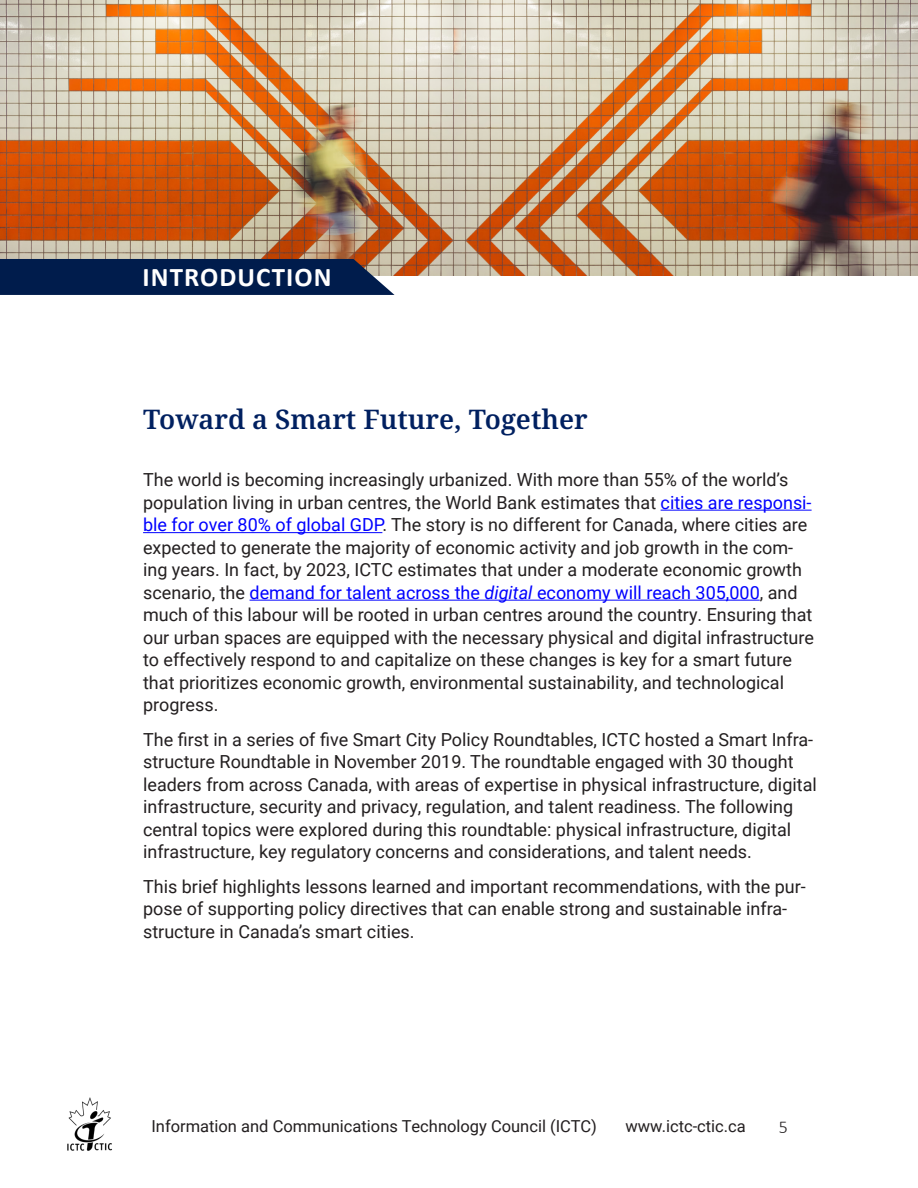
<style>
.page{position:relative;width:918px;height:1188px;background:#fff}
.page>*{position:absolute;margin:0;border:0;box-sizing:border-box;transform-origin:0 0}
.Heading_1{font:600 27px "Noto Serif";color:#002060}
.t1{font:700 27px "Calibri";letter-spacing:.04em;color:#fff}
.t2{font:18px/22.5px "Roboto";color:#231f20}
.t3{font:300 18px "Calibri";color:#231f20}
.t4{font:16.5px "Roboto";color:#231f20}
.s1{color:#00f}
.s2{font-style:italic;color:#00f}
</style>
<div class="page">
<img style="left:67px;top:1097px;width:45px;height:54px">
<hr style="left:661px;top:510px;width:151px;height:1px;background:#00f">
<hr style="left:143px;top:532px;width:239px;height:1px;background:#00f">
<hr style="left:250px;top:600px;width:510px;height:1px;background:#00f">
<img style="left:0;top:0;width:918px;height:275px">
<svg style="left:0;top:259px;width:395px;height:36px;background:#0b2451"></svg>
<p class="t1" style="left:143px;top:258px;width:190px">INTRODUCTION</p>
<p class="Heading_1" style="left:143px;top:401px;width:446px">Toward a Smart Future, Together</p>
<p class="t2" style="left:143px;top:468px;width:673px">The world is becoming increasingly urbanized. With more than 55% of the world’s population living in urban centres, the World Bank estimates that <span class="s1">cities are responsi&shy;ble for over 80% of global GDP</span>. The story is no different for Canada, where cities are expected to generate the majority of economic activity and job growth in the com&shy;ing years. In fact, by 2023, ICTC estimates that under a moderate economic growth scenario, the <span class="s1">demand for talent across the</span> <span class="s2">digital</span> <span class="s1">economy will reach 305,000</span>, and much of this labour will be rooted in urban centres around the country. Ensuring that our urban spaces are equipped with the necessary physical and digital infrastructure to effectively respond to and capitalize on these changes is key for a smart future that prioritizes economic growth, environmental sustainability, and technological progress.</p>
<p class="t2" style="left:143px;top:728px;width:675px">The first in a series of five Smart City Policy Roundtables, ICTC hosted a Smart Infra&shy;structure Roundtable in November 2019. The roundtable engaged with 30 thought leaders from across Canada, with areas of expertise in physical infrastructure, digital infrastructure, security and privacy, regulation, and talent readiness. The following central topics were explored during this roundtable: physical infrastructure, digital infrastructure, key regulatory concerns and considerations, and talent needs.</p>
<p class="t2" style="left:143px;top:875px;width:664px">This brief highlights lessons learned and important recommendations, with the pur&shy;pose of supporting policy directives that can enable strong and sustainable infra&shy;structure in Canada’s smart cities.</p>
<p class="t4" style="left:151px;top:1115px;width:447px">Information and Communications Technology Council (ICTC)</p>
<p class="t4" style="left:626px;top:1115px;width:122px">www.ictc-ctic.ca</p>
<p class="t3" style="left:779px;top:1116px;width:11px">5</p>
</div>
